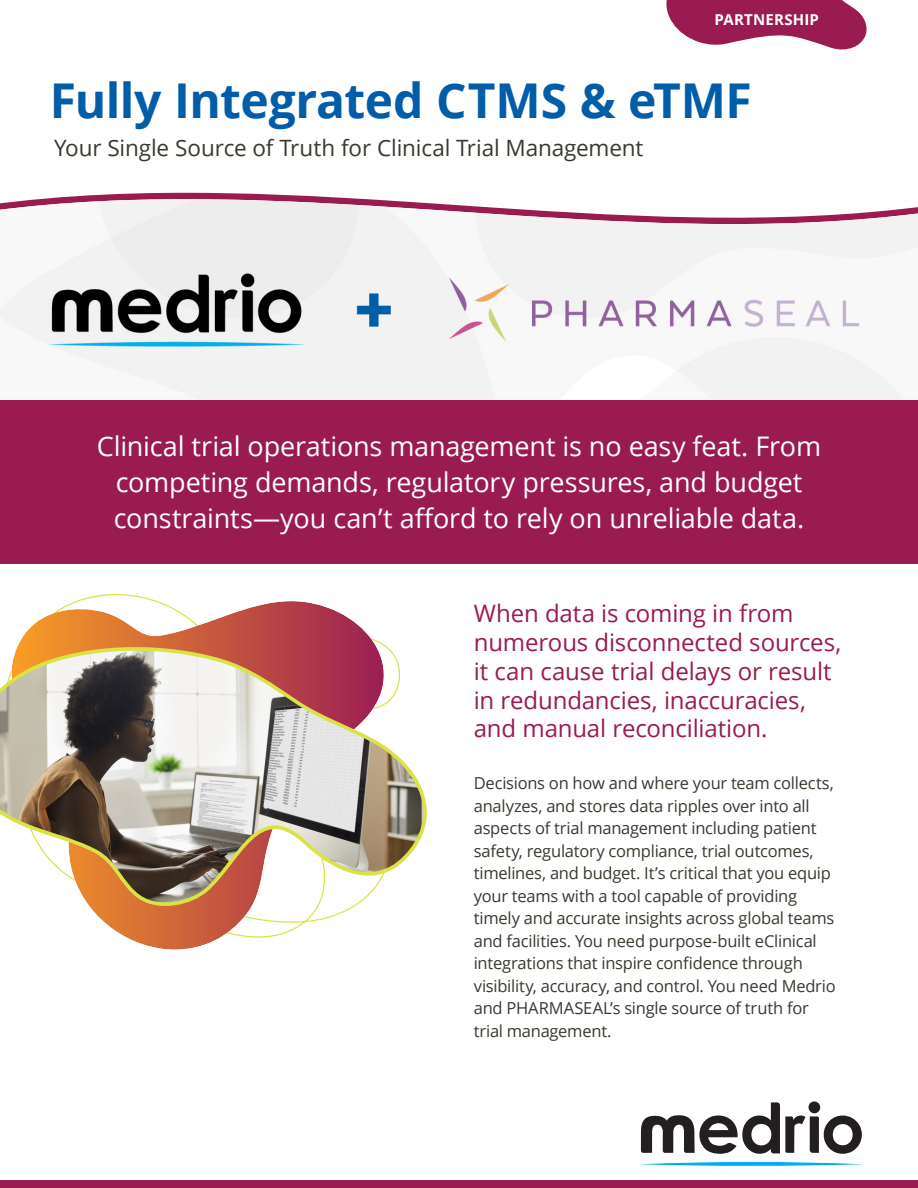
<style>
.page{position:relative;width:918px;height:1188px;background:#fff}
.page>*{position:absolute;margin:0;border:0;box-sizing:border-box;transform-origin:0 0}
.t1{font:700 48px "Open Sans";letter-spacing:-.01em;color:#015da7}
.t2{font:27px/36px "Open Sans";letter-spacing:-.005em;color:#fff;text-align:center}
.t3{font:24px/28.8px "Open Sans";letter-spacing:-.005em;color:#991b52}
.t4{font:22.5px "Open Sans";letter-spacing:-.005em;color:#383a2f}
.t5{font:16.5px/22.5px "Open Sans";letter-spacing:-.015em;color:#383a2f}
.t6{font:700 15px "Open Sans";letter-spacing:.015em;color:#fff}
</style>
<div class="page">
<svg style="left:41px;top:192px;width:322px;height:7px;fill:#991b52"></svg>
<img style="left:0;top:199px;width:918px;height:201px">
<svg style="left:666px;top:0;width:201px;height:50px"></svg>
<div style="left:0;top:400px;width:918px;height:164px;background:#991b52"></div>
<svg style="left:641px;top:1101px;width:221px;height:53px"></svg>
<svg style="left:640px;top:1162px;width:223px;height:4px"></svg>
<div style="left:0;top:1181px;width:918px;height:7px;background:#991b52"></div>
<svg style="left:19px;top:601px;width:364px;height:349px"></svg>
<svg style="left:0;top:644px;width:427px;height:266px"></svg>
<p class="t6" style="left:714px;top:13px;width:106px">PARTNERSHIP</p>
<h1 class="t1" style="left:50px;top:81px;width:703px">Fully Integrated CTMS &amp; eTMF</h1>
<h3 class="t4" style="left:54px;top:139px;width:591px">Your Single Source of Truth for Clinical Trial Management</h3>
<h2 class="t2" style="left:97px;top:431px;width:726px">Clinical trial operations management is no easy feat. From competing demands, regulatory pressures, and budget constraints—you can’t afford to rely on unreliable data.</h2>
<h3 class="t3" style="left:474px;top:602px;width:369px">When data is coming in from numerous disconnected sources, it can cause trial delays or result in redundancies, inaccuracies, and manual reconciliation.</h3>
<p class="t5" style="left:474px;top:774px;width:364px">Decisions on how and where your team collects, analyzes, and stores data ripples over into all aspects of trial management including patient safety, regulatory compliance, trial outcomes, timelines, and budget. It’s critical that you equip your teams with a tool capable of providing timely and accurate insights across global teams and facilities. You need purpose-built eClinical integrations that inspire confidence through visibility, accuracy, and control. You need Medrio and PHARMASEAL’s single source of truth for trial management.</p>
</div>
